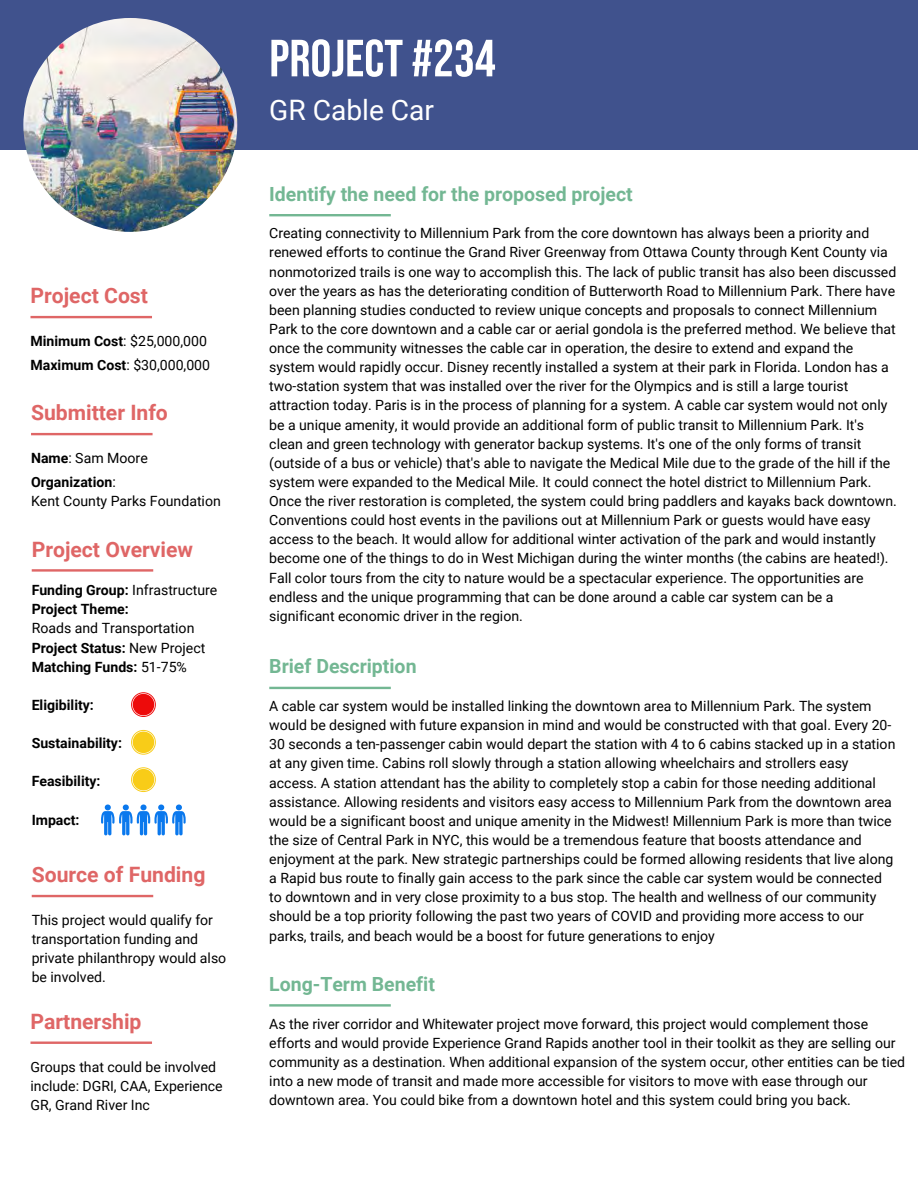
<style>
.page{position:relative;width:918px;height:1188px;background:#fff}
.page>*{position:absolute;margin:0;border:0;box-sizing:border-box;transform-origin:0 0}
.t1{font:52.2px "Bebas Neue";color:#fff}
.t2{font:28.2px "Roboto";color:#fff}
.t3{font:700 21.15px "Roboto";color:#df6666}
.t4{font:700 19.5px "Roboto";color:#73b793}
.t5{font:14.1px/19.2px "Roboto";color:#000}
.t6{font:700 14.1px/24px "Roboto";color:#000}
.s1{font-weight:700}
.s2{font-weight:400}
</style>
<div class="page">
<div style="left:0;top:0;width:918px;height:150px;background:#40528d"></div>
<hr style="left:31px;top:433px;width:122px;height:2px;background:#df6666">
<hr style="left:31px;top:316px;width:121px;height:2px;background:#df6666">
<hr style="left:269px;top:214px;width:122px;height:2px;background:#73b793">
<hr style="left:31px;top:1042px;width:121px;height:2px;background:#df6666">
<hr style="left:32px;top:895px;width:121px;height:2px;background:#df6666">
<img style="left:23px;top:18px;width:214px;height:214px;border-radius:50%">
<hr style="left:269px;top:687px;width:122px;height:2px;background:#73b793">
<hr style="left:269px;top:1004px;width:122px;height:3px;background:#73b793">
<hr style="left:32px;top:569px;width:121px;height:3px;background:#df6666">
<svg style="left:131px;top:767px;width:25px;height:25px"></svg>
<div style="left:133px;top:769px;width:21px;height:21px;background:#f8cc18;border-radius:50%"></div>
<svg style="left:131px;top:730px;width:25px;height:25px"></svg>
<div style="left:133px;top:732px;width:21px;height:21px;background:#f8cc18;border-radius:50%"></div>
<svg style="left:131px;top:692px;width:25px;height:25px"></svg>
<div style="left:133px;top:694px;width:21px;height:21px;background:#ed0b0b;border-radius:50%"></div>
<svg style="left:101px;top:804px;width:85px;height:31px"></svg>
<h3 class="t3" style="left:31px;top:284px;width:119px">Project Cost</h3>
<p class="t5" style="left:31px;top:329px;width:181px;line-height:24px"><span class="s1">Minimum Cost</span>: $25,000,000<br><span class="s1">Maximum Cost</span>: $30,000,000</p>
<h3 class="t3" style="left:31px;top:401px;width:138px">Submitter Info</h3>
<p class="t6" style="left:31px;top:446px;width:118px">Name<span class="s2">: Sam Moore<br></span>Organization<span class="s2">:</span></p>
<p class="t5" style="left:31px;top:492px;width:191px">Kent County Parks Foundation</p>
<h3 class="t3" style="left:32px;top:537px;width:163px">Project Overview</h3>
<p class="t6" style="left:32px;top:581px;width:187px;line-height:19.2px">Funding Group: <span class="s2">Infrastructure<br></span>Project Theme:</p>
<p class="t5" style="left:32px;top:619px;width:175px">Roads and Transportation<br><span class="s1">Project Status:</span> New Project<br><span class="s1">Matching Funds:</span> 51-75%</p>
<p class="t6" style="left:32px;top:693px;width:64px">Eligibility:</p>
<p class="t6" style="left:32px;top:731px;width:92px">Sustainability:</p>
<p class="t6" style="left:32px;top:770px;width:70px">Feasibility:</p>
<p class="t6" style="left:32px;top:808px;width:49px">Impact:</p>
<h3 class="t3" style="left:32px;top:863px;width:175px">Source of Funding</h3>
<p class="t5" style="left:32px;top:911px;width:196px">This project would qualify for transportation funding and private philanthropy would also be involved.</p>
<h3 class="t3" style="left:31px;top:1009px;width:113px">Partnership</h3>
<p class="t5" style="left:31px;top:1057px;width:194px">Groups that could be involved include: DGRI, CAA, Experience<br>GR, Grand River Inc</p>
<h1 class="t1" style="left:269px;top:29px;width:228px">PROJECT #234</h1>
<h2 class="t2" style="left:269px;top:94px;width:166px">GR Cable Car</h2>
<h3 class="t4" style="left:269px;top:182px;width:365px">Identify the need for the proposed project</h3>
<p class="t5" style="left:269px;top:224px;width:629px">Creating connectivity to Millennium Park from the core downtown has always been a priority and renewed efforts to continue the Grand River Greenway from Ottawa County through Kent County via non-motorized trails is one way to accomplish this. The lack of public transit has also been discussed over the years as has the deteriorating condition of Butterworth Road to Millennium Park. There have been planning studies conducted to review unique concepts and proposals to connect Millennium Park to the core downtown and a cable car or aerial gondola is the preferred method. We believe that once the community witnesses the cable car in operation, the desire to extend and expand the system would rapidly occur. Disney recently installed a system at their park in Florida. London has a two-station system that was installed over the river for the Olympics and is still a large tourist attraction today. Paris is in the process of planning for a system. A cable car system would not only be a unique amenity, it would provide an additional form of public transit to Millennium Park. It's clean and green technology with generator backup systems. It's one of the only forms of transit (outside of a bus or vehicle) that's able to navigate the Medical Mile due to the grade of the hill if the system were expanded to the Medical Mile. It could connect the hotel district to Millennium Park.<br>Once the river restoration is completed, the system could bring paddlers and kayaks back downtown.<br>Conventions could host events in the pavilions out at Millennium Park or guests would have easy access to the beach. It would allow for additional winter activation of the park and would instantly become one of the things to do in West Michigan during the winter months (the cabins are heated!).<br>Fall color tours from the city to nature would be a spectacular experience. The opportunities are endless and the unique programming that can be done around a cable car system can be a significant economic driver in the region.</p>
<h3 class="t4" style="left:269px;top:655px;width:149px">Brief Description</h3>
<p class="t5" style="left:269px;top:697px;width:628px">A cable car system would be installed linking the downtown area to Millennium Park. The system would be designed with future expansion in mind and would be constructed with that goal. Every 20- 30 seconds a ten-passenger cabin would depart the station with 4 to 6 cabins stacked up in a station at any given time. Cabins roll slowly through a station allowing wheelchairs and strollers easy access. A station attendant has the ability to completely stop a cabin for those needing additional assistance. Allowing residents and visitors easy access to Millennium Park from the downtown area would be a significant boost and unique amenity in the Midwest! Millennium Park is more than twice the size of Central Park in NYC, this would be a tremendous feature that boosts attendance and enjoyment at the park. New strategic partnerships could be formed allowing residents that live along a Rapid bus route to finally gain access to the park since the cable car system would be connected to downtown and in very close proximity to a bus stop. The health and wellness of our community should be a top priority following the past two years of COVID and providing more access to our parks, trails, and beach would be a boost for future generations to enjoy</p>
<h3 class="t4" style="left:269px;top:973px;width:167px">Long-Term Benefit</h3>
<p class="t5" style="left:269px;top:1014px;width:637px">As the river corridor and Whitewater project move forward, this project would complement those efforts and would provide Experience Grand Rapids another tool in their toolkit as they are selling our community as a destination. When additional expansion of the system occur, other entities can be tied into a new mode of transit and made more accessible for visitors to move with ease through our downtown area. You could bike from a downtown hotel and this system could bring you back.</p>
</div>
